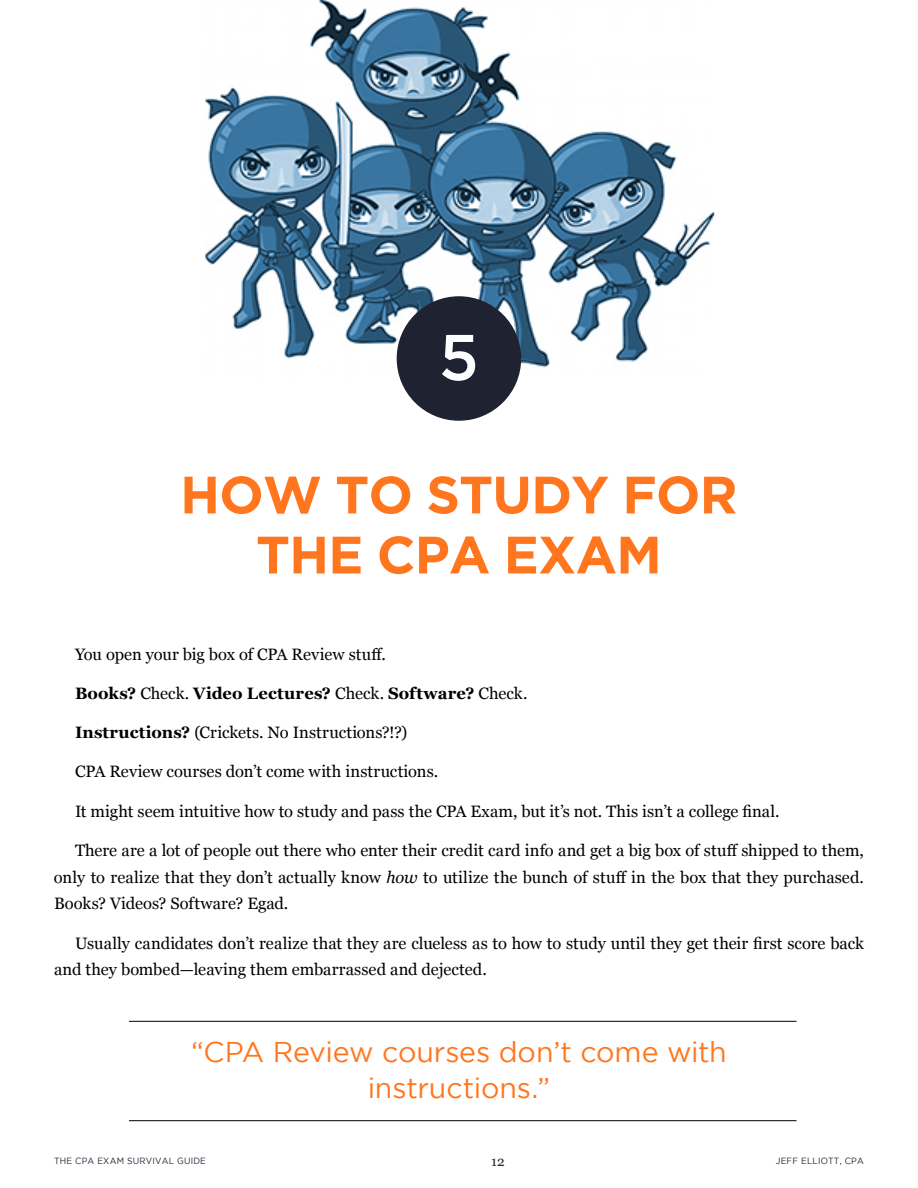
<style>
.page{position:relative;width:918px;height:1188px;background:#fff}
.page>*{position:absolute;margin:0;border:0;box-sizing:border-box;transform-origin:0 0}
.t1{font:500 64.5px "Gotham";color:#fff}
.t2{font:700 52.5px/60px "Gotham";letter-spacing:-.015em;color:#ff761e;text-align:center}
.t3{font:28.5px/36px "Gotham";letter-spacing:-.005em;color:#ff761e;text-align:center}
.t4{font:16.5px/27px "Georgia";color:#000;text-align:justify}
.t5{font:700 16.5px "Georgia";letter-spacing:.01em;color:#000}
.t6{font:13.5px "Georgia";color:#1e2534}
.t7{font:9px "Gotham";letter-spacing:.025em;color:#1e2534;scale:.95 1}
.s1{font-weight:400}
.s2{font-weight:700}
.s3{font-style:italic}
</style>
<div class="page">
<hr style="left:129px;top:1021px;width:668px;height:1px;background:#000">
<hr style="left:129px;top:1120px;width:668px;height:1px;background:#000">
<img style="left:205px;top:0;width:510px;height:378px">
<div style="left:397px;top:296px;width:124px;height:125px;background:#1f2231;border-radius:50%"></div>
<h1 class="t1" style="left:439px;top:320px;width:42px">5</h1>
<h2 class="t2" style="left:180px;top:468px;width:559px">HOW TO STUDY FOR<br>THE CPA EXAM</h2>
<p class="t4" style="left:75px;top:642px;width:313px">You open your big box of CPA Review stu昀昀.</p>
<p class="t5" style="left:75px;top:687px;width:454px">Books? <span class="s1">Check.</span> Video Lectures? <span class="s1">Check.</span> Software? <span class="s1">Check.</span></p>
<p class="t4" style="left:75px;top:720px;width:334px"><span class="s2">Instructions?</span> (Crickets. No Instructions?!?)</p>
<p class="t4" style="left:75px;top:759px;width:365px">CPA Review courses don’t come with instructions.</p>
<p class="t4" style="left:75px;top:798px;width:706px">It might seem intuitive how to study and pass the CPA Exam, but it’s not. This isn’t a college 昀椀nal.</p>
<p class="t4" style="left:54px;top:837px;width:812px;text-indent:21px">There are a lot of people out there who enter their credit card info and get a big box of stu昀昀 shipped to them, only to realize that they don’t actually know <span class="s3">how</span> to utilize the bunch of stu昀昀 in the box that they purchased.<br>Books? Videos? Software? Egad.</p>
<p class="t4" style="left:54px;top:930px;width:812px;text-indent:21px">Usually candidates don’t realize that they are clueless as to how to study until they get their 昀椀rst score back and they bombed—leaving them embarrassed and dejected.</p>
<h3 class="t3" style="left:191px;top:1036px;width:537px">“CPA Review courses don’t come with instructions.”</h3>
<p class="t7" style="left:54px;top:1158px;width:162px">THE CPA EXAM SURVIVAL GUIDE</p>
<p class="t7" style="left:776px;top:1158px;width:94px">JEFF ELLIOTT, CPA</p>
<p class="t6" style="left:491px;top:1156px;width:15px">12</p>
</div>
